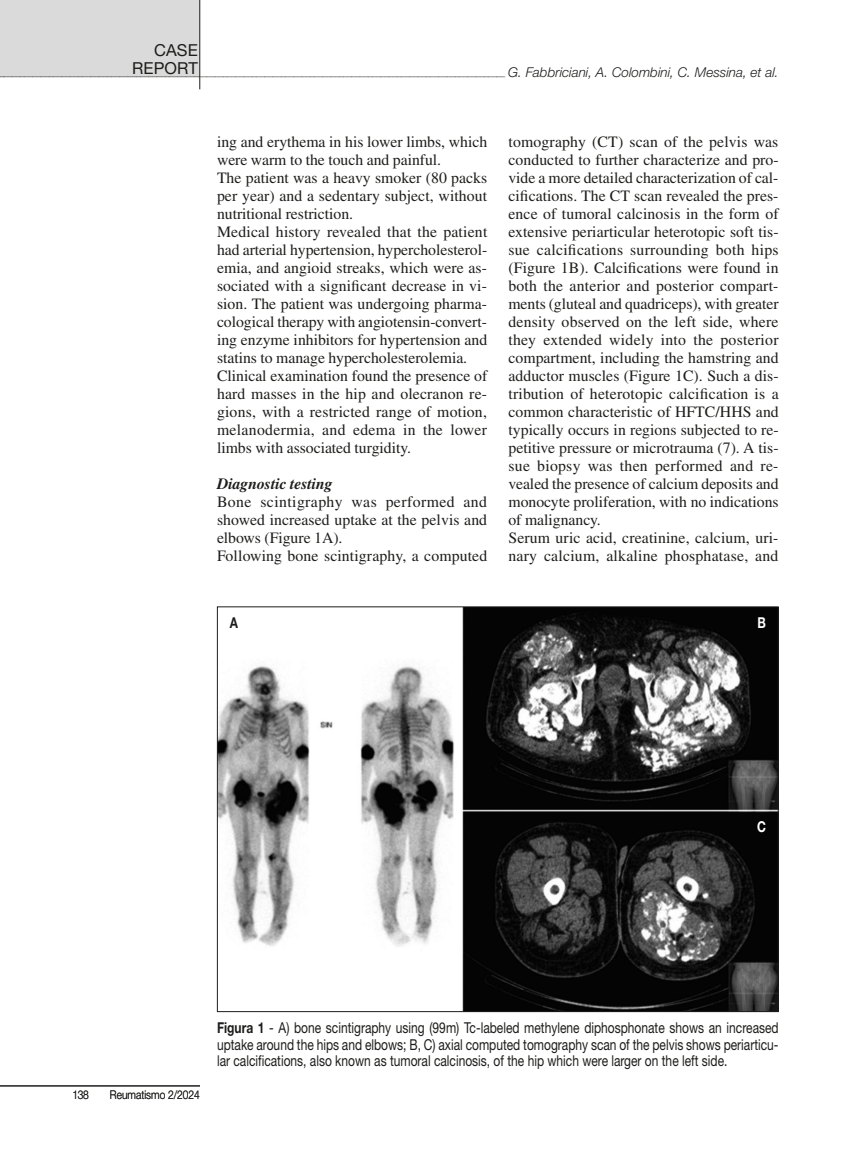
<style>
.page{position:relative;width:851px;height:1149px;background:#fff}
.page>*{position:absolute;margin:0;border:0;box-sizing:border-box;transform-origin:0 0}
.t1{font:16.5px/18px "Helvetica Neue LT Std";letter-spacing:.005em;color:#1d1d1b;text-align:right}
.t2{font:15.75px/18px "Times LT Std";letter-spacing:.005em;color:#1d1d1b}
.t3{font:italic 700 15.75px "Times LT Std";letter-spacing:-.005em;color:#1d1d1b}
.t4{font:15px/16.5px "Helvetica Neue LT Std";color:#1d1d1b;text-align:justify;scale:.8 1}
.t5{font:700 15px "Helvetica Neue LT Std";color:#fff;scale:.8 1}
.t6{font:700 15px "Helvetica Neue LT Std";color:#1d1d1b;scale:.8 1}
.t7{font:300 12px "Helvetica Neue LT Std";color:#1d1d1b;scale:.85 1}
.t8{font:italic 300 9px "Helvetica Neue LT Std";color:#1d1d1b}
.s1{font-size:13.5px}
.s2{font-weight:700}
</style>
<div class="page">
<div style="left:0;top:0;width:200px;height:77px;background:#dadada"></div>
<hr style="left:199px;top:0;width:1px;height:89px;background:#1d1d1b">
<hr style="left:0;top:1084px;width:200px;height:2px;background:#1d1d1b">
<img style="left:219px;top:608px;width:557px;height:401px">
<p class="t1" style="left:132px;top:41px;width:67px">CASE<br>REPORT</p>
<p class="t8" style="left:-1px;top:67px;width:780px">__________________________________________________________________________________________________________________________ <span class="s1">G. Fabbriciani, A. Colombini, C. Messina, et al.</span></p>
<p class="t2" style="left:217px;top:132px;width:272px">ing and erythema in his lower limbs, which were warm to the touch and painful.<br>The patient was a heavy smoker (80 packs per year) and a sedentary subject, without nutritional restriction.<br>Medical history revealed that the patient had arterial hypertension, hypercholesterol&shy;emia, and angioid streaks, which were as&shy;sociated with a significant decrease in vi&shy;sion. The patient was undergoing pharma&shy;cological therapy with angiotensin-convert&shy;ing enzyme inhibitors for hypertension and statins to manage hypercholesterolemia.<br>Clinical examination found the presence of hard masses in the hip and olecranon re&shy;gions, with a restricted range of motion, melanodermia, and edema in the lower limbs with associated turgidity.</p>
<p class="t3" style="left:217px;top:474px;width:117px">Diagnostic testing</p>
<p class="t2" style="left:217px;top:493px;width:272px">Bone scintigraphy was performed and showed increased uptake at the pelvis and elbows (Figure 1A).<br>Following bone scintigraphy, a computed</p>
<p class="t2" style="left:508px;top:133px;width:272px">tomography (CT) scan of the pelvis was conducted to further characterize and pro&shy;vide a more detailed characterization of cal&shy;cifications. The CT scan revealed the pres&shy;ence of tumoral calcinosis in the form of extensive periarticular heterotopic soft tis&shy;sue calcifications surrounding both hips (Figure 1B). Calcifications were found in both the anterior and posterior compart&shy;ments (gluteal and quadriceps), with greater density observed on the left side, where they extended widely into the posterior compartment, including the hamstring and adductor muscles (Figure 1C). Such a dis&shy;tribution of heterotopic calcification is a common characteristic of HFTC/HHS and typically occurs in regions subjected to re&shy;petitive pressure or microtrauma (7). A tis&shy;sue biopsy was then performed and re&shy;vealed the presence of calcium deposits and monocyte proliferation, with no indications of malignancy.<br>Serum uric acid, creatinine, calcium, uri&shy;nary calcium, alkaline phosphatase, and</p>
<p class="t6" style="left:230px;top:613px;width:12px">A</p>
<p class="t5" style="left:757px;top:613px;width:12px">B</p>
<p class="t5" style="left:756px;top:817px;width:13px">C</p>
<p class="t7" style="left:72px;top:1086px;width:21px">138</p>
<p class="t7" style="left:110px;top:1086px;width:107px">Reumatismo 2/2024</p>
<p class="t4" style="left:217px;top:1019px;width:703px"><span class="s2">Figura 1</span> - A) bone scintigraphy using (99m) Tc-labeled methylene diphosphonate shows an increased uptake around the hips and elbows; B, C) axial computed tomography scan of the pelvis shows periarticu&shy;lar calcifications, also known as tumoral calcinosis, of the hip which were larger on the left side.</p>
</div>
